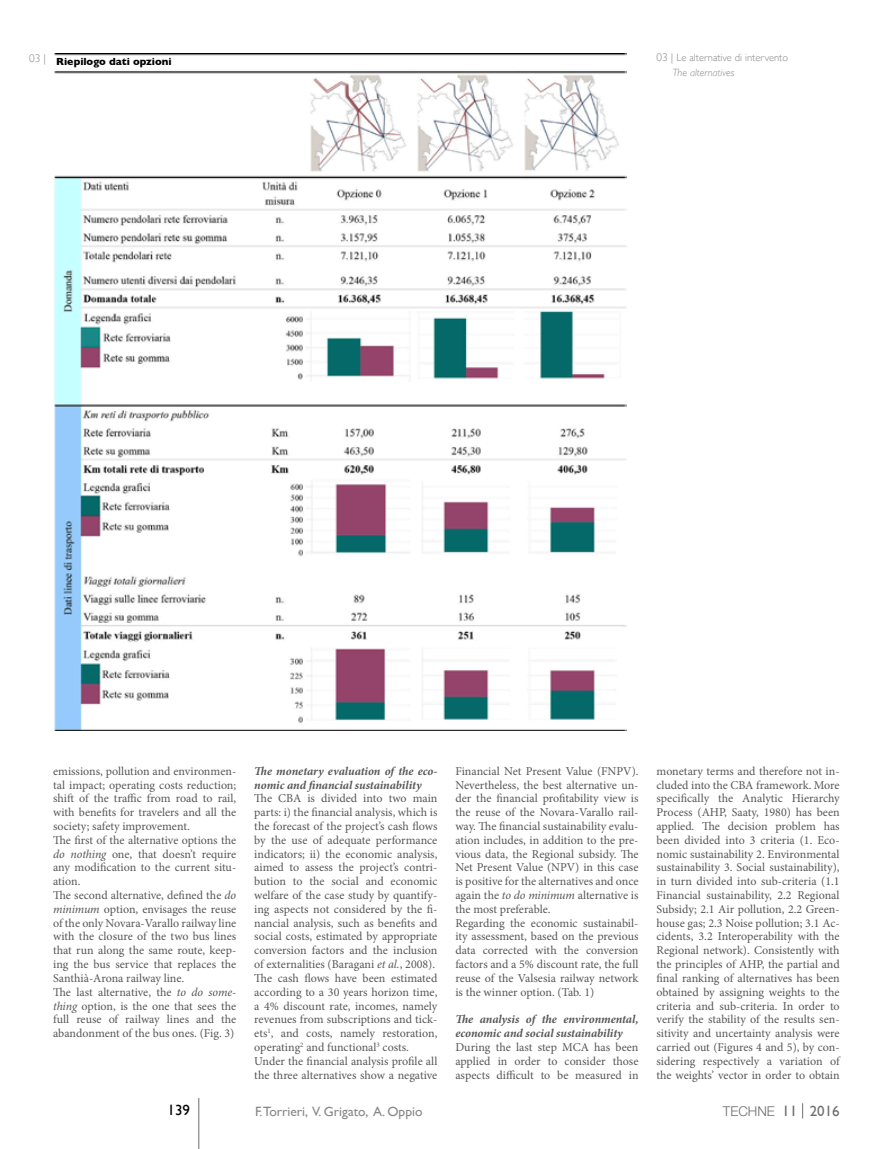
<style>
.page{position:relative;width:893px;height:1149px;background:#fff}
.page>*{position:absolute;margin:0;border:0;box-sizing:border-box;transform-origin:0 0}
.t1{font:15px "Gill Sans";color:#000}
.t2{font:13.5px "Gill Sans";color:#878786}
.t3{font:300 13.5px "Helvetica Neue";color:#6e6e6e}
.t4{font:12px/13.8px "Minion Pro";color:#565655}
.t5{font:italic 700 12px/13.8px "Minion Pro";letter-spacing:-.005em;color:#565655}
.t6{font:300 11.25px "Gill Sans";color:#878786}
.t7{font:300 10.5px/14.9px "Gill Sans";color:#878786}
.t8{font:700 10.5px "Gill Sans";color:#000}
.s1{font-size:11.25px}
.s2{font-style:italic}
.s3{font-family:"Gill Sans";font-weight:400;font-size:15px}
</style>
<div class="page">
<svg style="left:802px;top:1103px;width:1px;height:15px"></svg>
<hr style="left:198px;top:1097px;width:1px;height:51px;background:#6e6e6e">
<img style="left:54px;top:53px;width:573px;height:676px">
<div style="left:56px;top:58px;width:238px;height:11px;background:#fff"></div>
<p class="t6" style="left:29px;top:49px;width:18px">03 |</p>
<p class="t7" style="left:673px;top:50px;width:117px;text-indent:-16px"><span class="s1">03 |</span> Le alternative di intervento<br><span class="s2">The alternatives</span></p>
<p class="t8" style="left:56px;top:53px;width:117px">Riepilogo dati opzioni</p>
<p class="t4" style="left:53px;top:763px;width:185px">emissions, pollution and environmen&shy;tal impact; operating costs reduction; shift of the traffic from road to rail, with benefits for travelers and all the society; safety improvement.<br>The first of the alternative options the <span class="s2">do nothing</span> one, that doesn’t require any modification to the current situ&shy;ation.<br>The second alternative, defined the <span class="s2">do minimum</span> option, envisages the reuse of the only Novara-Varallo railway line with the closure of the two bus lines that run along the same route, keep&shy;ing the bus service that replaces the Santhià-Arona railway line.<br>The last alternative, the <span class="s2">to do some&shy;thing</span> option, is the one that sees the full reuse of railway lines and the abandonment of the bus ones. (Fig. 3)</p>
<p class="t5" style="left:254px;top:763px;width:185px">The monetary evaluation of the eco&shy;nomic and financial sustainability</p>
<p class="t4" style="left:254px;top:791px;width:185px">The CBA is divided into two main parts: i) the financial analysis, which is the forecast of the project’s cash flows by the use of adequate performance indicators; ii) the economic analysis, aimed to assess the project’s contri&shy;bution to the social and economic welfare of the case study by quantify&shy;ing aspects not considered by the fi&shy;nancial analysis, such as benefits and social costs, estimated by appropriate conversion factors and the inclusion of externalities (Baragani <span class="s2">et al.</span>, 2008).<br>The cash flows have been estimated according to a 30 years horizon time, a 4% discount rate, incomes, namely revenues from subscriptions and tick&shy;ets<sup>1</sup>, and costs, namely restoration, operating<sup>2</sup> and functional<sup>3</sup> costs.<br>Under the financial analysis profile all the three alternatives show a negative</p>
<p class="t4" style="left:455px;top:763px;width:185px">Financial Net Present Value (FNPV).<br>Nevertheless, the best alternative un&shy;der the financial profitability view is the reuse of the Novara-Varallo rail&shy;way. The financial sustainability evalu&shy;ation includes, in addition to the pre&shy;vious data, the Regional subsidy. The Net Present Value (NPV) in this case is positive for the alternatives and once again the <span class="s2">to do minimum</span> alternative is the most preferable.<br>Regarding the economic sustainabil&shy;ity assessment, based on the previous data corrected with the conversion factors and a 5% discount rate, the full reuse of the Valsesia railway network is the winner option. (Tab. 1)</p>
<p class="t5" style="left:455px;top:1012px;width:185px">The analysis of the environmental, economic and social sustainability</p>
<p class="t4" style="left:455px;top:1039px;width:185px;text-align:justify">During the last step MCA has been applied in order to consider those aspects difficult to be measured in</p>
<p class="t4" style="left:657px;top:763px;width:185px;text-align:justify">monetary terms and therefore not in&shy;cluded into the CBA framework. More specifically the Analytic Hierarchy Process (AHP, Saaty, 1980) has been applied. The decision problem has been divided into 3 criteria (1. Eco&shy;nomic sustainability 2. Environmental sustainability 3. Social sustainability), in turn divided into sub-criteria (1.1<br>Financial sustainability, 2.2 Regional Subsidy; 2.1 Air pollution, 2.2 Green&shy;house gas; 2.3 Noise pollution; 3.1 Ac&shy;cidents, 3.2 Interoperability with the Regional network). Consistently with the principles of AHP, the partial and final ranking of alternatives has been obtained by assigning weights to the criteria and sub-criteria. In order to verify the stability of the results sen&shy;sitivity and uncertainty analysis were carried out (Figures 4 and 5), by con&shy;sidering respectively a variation of the weights’ vector in order to obtain</p>
<p class="t1" style="left:168px;top:1100px;width:24px">139</p>
<p class="t2" style="left:255px;top:1102px;width:169px">F.Torrieri, V. Grigato, A. Oppio</p>
<p class="t3" style="left:723px;top:1102px;width:118px">TECHNE <span class="s3">11 2016</span></p>
</div>
